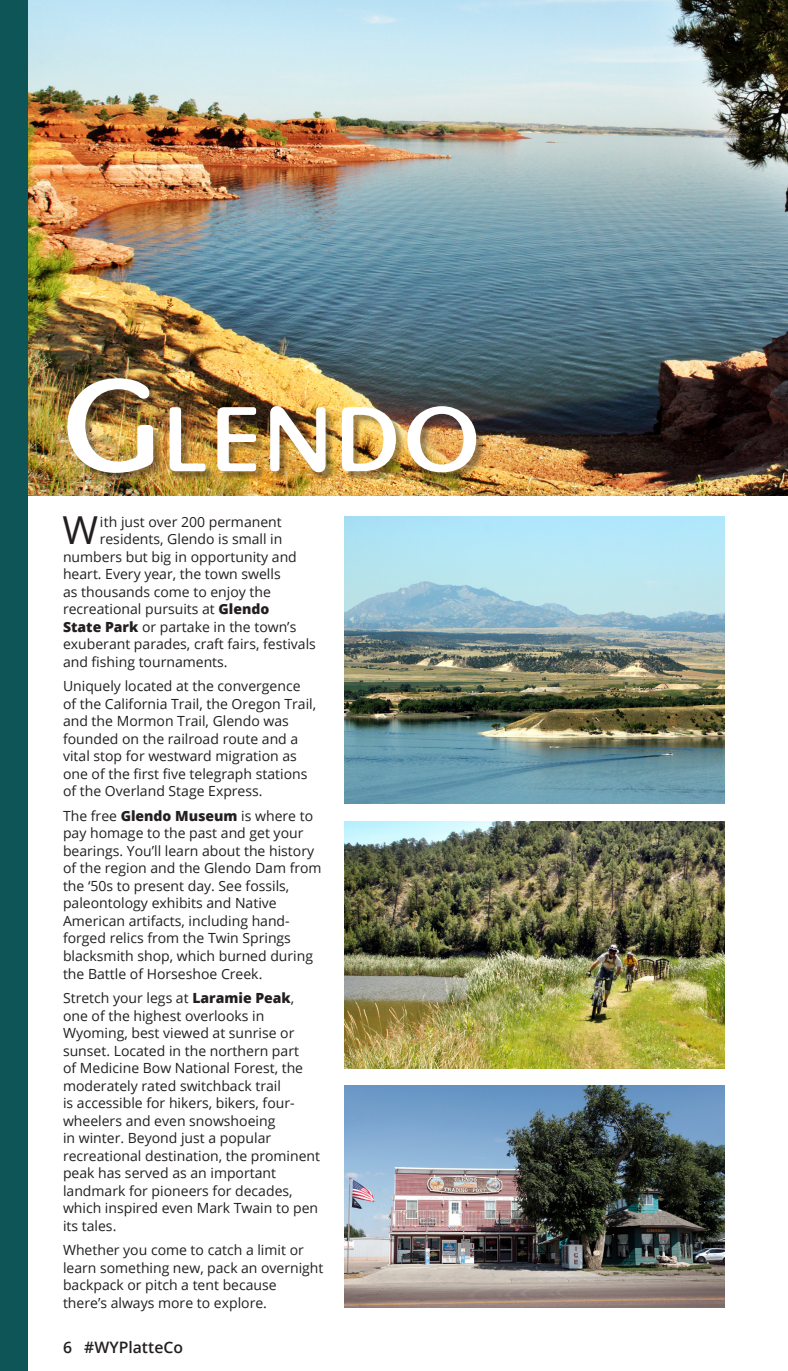
<style>
.page{position:relative;width:788px;height:1371px;background:#fff}
.page>*{position:absolute;margin:0;border:0;box-sizing:border-box;transform-origin:0 0}
.t1{font:500 95.55px "Pinot Grigio Modern";letter-spacing:.055em;color:#fff}
.Content{font:38.5px "Open Sans";color:#231f20}
.t2{font:600 15.75px "Open Sans";color:#231f20}
.Content-2{font:14px/17.5px "Open Sans";color:#231f20}
.s1{font-size:136.5px}
.s2{font-weight:800}
</style>
<div class="page">
<img style="left:27px;top:0;width:761px;height:495px">
<div style="left:69px;top:380px;width:416px;height:101px;background:#231f20;opacity:.4"></div>
<div style="left:0;top:0;width:27px;height:1370px;background:#0e5558"></div>
<img style="left:344px;top:821px;width:380px;height:247px">
<img style="left:344px;top:1085px;width:380px;height:222px">
<img style="left:344px;top:516px;width:380px;height:287px">
<p class="t1" style="left:63px;top:392px;width:418px"><span class="s1">G</span>LENDO</p>
<p class="Content" style="left:62px;top:504px;width:37px">W</p>
<p class="Content-2" style="left:100px;top:512px;width:183px">ith just over 200 permanent</p>
<p class="Content-2" style="left:100px;top:530px;width:184px">residents, Glendo is small in</p>
<p class="Content-2" style="left:63px;top:547px;width:235px">numbers but big in opportunity and</p>
<p class="Content-2" style="left:63px;top:565px;width:219px">heart. Every year, the town swells</p>
<p class="Content-2" style="left:63px;top:582px;width:209px">as thousands come to enjoy the</p>
<p class="Content-2" style="left:63px;top:600px;width:208px">recreational pursuits at <span class="s2">Glendo</span></p>
<p class="Content-2" style="left:63px;top:617px;width:235px"><span class="s2">State Park</span> or partake in the town’s</p>
<p class="Content-2" style="left:63px;top:635px;width:254px">exuberant parades, craft fairs, festivals</p>
<p class="Content-2" style="left:63px;top:652px;width:166px">and fishing tournaments.</p>
<p class="Content-2" style="left:63px;top:677px;width:255px">Uniquely located at the convergence of the California Trail, the Oregon Trail, and the Mormon Trail, Glendo was founded on the railroad route and a vital stop for westward migration as one of the first five telegraph stations of the Overland Stage Express.</p>
<p class="Content-2" style="left:63px;top:806px;width:260px">The free <span class="s2">Glendo Museum</span> is where to pay homage to the past and get your bearings. You’ll learn about the history of the region and the Glendo Dam from the ‘50s to present day. See fossils, paleontology exhibits and Native American artifacts, including hand&shy;forged relics from the Twin Springs blacksmith shop, which burned during the Battle of Horseshoe Creek.</p>
<p class="Content-2" style="left:63px;top:988px;width:258px">Stretch your legs at <span class="s2">Laramie Peak</span>, one of the highest overlooks in Wyoming, best viewed at sunrise or sunset. Located in the northern part<br>of Medicine Bow National Forest, the moderately rated switchback trail<br>is accessible for hikers, bikers, four&shy;wheelers and even snowshoeing<br>in winter. Beyond just a popular recreational destination, the prominent peak has served as an important landmark for pioneers for decades, which inspired even Mark Twain to pen its tales.</p>
<p class="Content-2" style="left:63px;top:1240px;width:262px">Whether you come to catch a limit or learn something new, pack an overnight backpack or pitch a tent because there’s always more to explore.</p>
<p class="t2" style="left:63px;top:1335px;width:121px">6 #WYPlatteCo</p>
</div>
